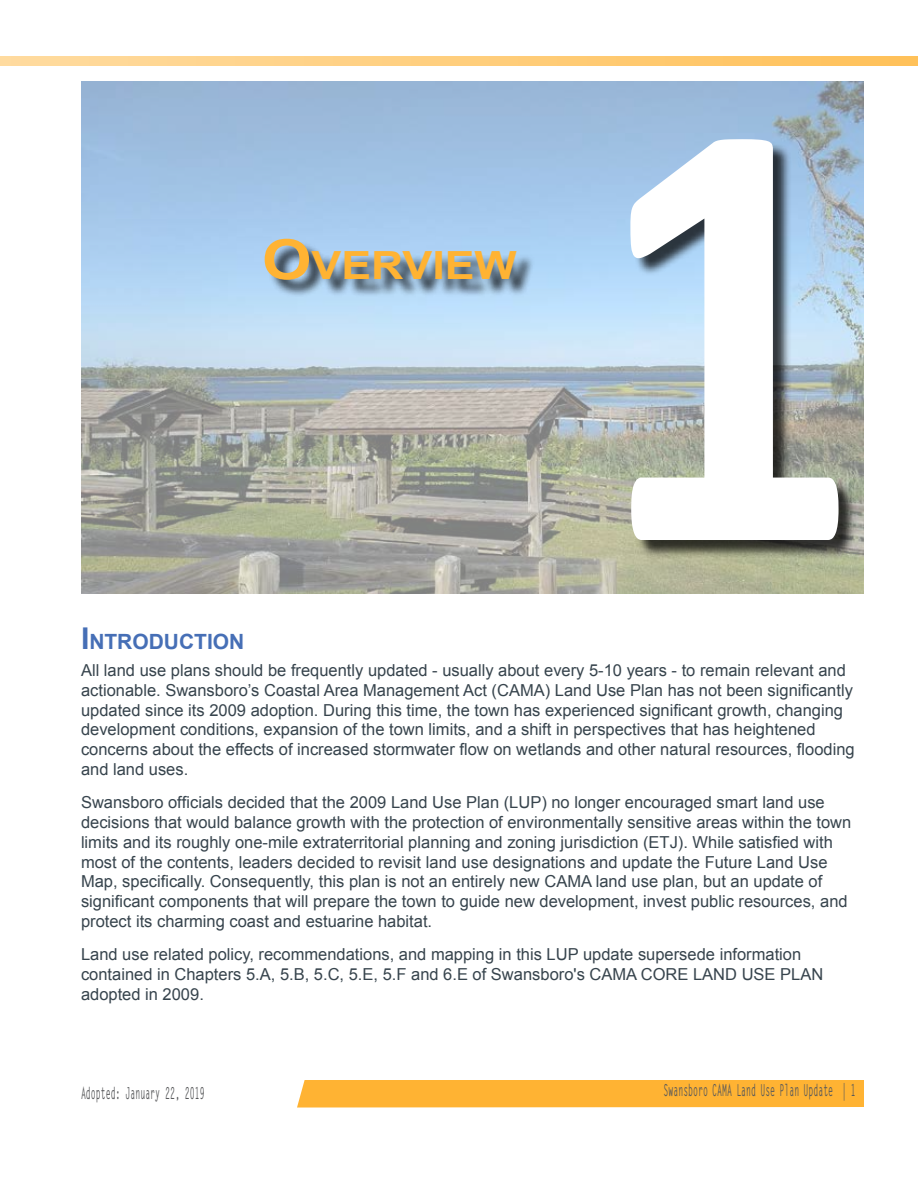
<style>
.page{position:relative;width:918px;height:1188px;background:#fff}
.page>*{position:absolute;margin:0;border:0;box-sizing:border-box;transform-origin:0 0}
.t1{font:700 630px "Calibri";color:#fff;scale:.85 1}
.t2{font:700 38.85px "Arial";color:#ffb333;scale:1.15 1}
.t3{font:700 21px "Arial";color:#466fb6}
.t4{font:16.5px/19.8px "Arial";color:#37444d}
.t5{font:700 16.5px "Letter Gothic Std";color:#58595b;scale:.5 1}
.s1{font-size:55.5px}
.s2{font-size:30px}
</style>
<div class="page">
<svg style="left:0;top:56px;width:918px;height:10px;background:#ffce7c"></svg>
<div style="left:297px;top:1080px;width:567px;height:28px;background:#ffb333"></div>
<img style="left:81px;top:81px;width:782px;height:513px">
<div style="left:633px;top:141px;width:224px;height:418px;background:#000;opacity:.75"></div>
<div style="left:267px;top:241px;width:268px;height:57px;background:#000;opacity:.75"></div>
<h2 class="t2" style="left:262px;top:240px;width:223px"><span class="s1">O</span>VERVIEW</h2>
<h1 class="t1" style="left:592px;top:-72px;width:321px">1</h1>
<p class="t3" style="left:81px;top:628px;width:165px"><span class="s2">I</span> NTRODUCTION</p>
<p class="t4" style="left:81px;top:660px;width:775px">All land use plans should be frequently updated - usually about every 5-10 years - to remain relevant and actionable. Swansboro’s Coastal Area Management Act (CAMA) Land Use Plan has not been significantly updated since its 2009 adoption. During this time, the town has experienced significant growth, changing development conditions, expansion of the town limits, and a shift in perspectives that has heightened concerns about the effects of increased stormwater flow on wetlands and other natural resources, flooding and land uses.</p>
<p class="t4" style="left:81px;top:793px;width:772px">Swansboro officials decided that the 2009 Land Use Plan (LUP) no longer encouraged smart land use decisions that would balance growth with the protection of environmentally sensitive areas within the town limits and its roughly one-mile extraterritorial planning and zoning jurisdiction (ETJ). While satisfied with most of the contents, leaders decided to revisit land use designations and update the Future Land Use Map, specifically. Consequently, this plan is not an entirely new CAMA land use plan, but an update of significant components that will prepare the town to guide new development, invest public resources, and protect its charming coast and estuarine habitat.</p>
<p class="t4" style="left:81px;top:945px;width:744px">Land use related policy, recommendations, and mapping in this LUP update supersede information contained in Chapters 5.A, 5.B, 5.C, 5.E, 5.F and 6.E of Swansboro's CAMA CORE LAND USE PLAN adopted in 2009.</p>
<p class="t5" style="left:81px;top:1083px;width:249px">Adopted: January 22, 2019</p>
<p class="t5" style="left:664px;top:1080px;width:386px">Swansboro CAMA Land Use Plan Update | 1</p>
</div>
